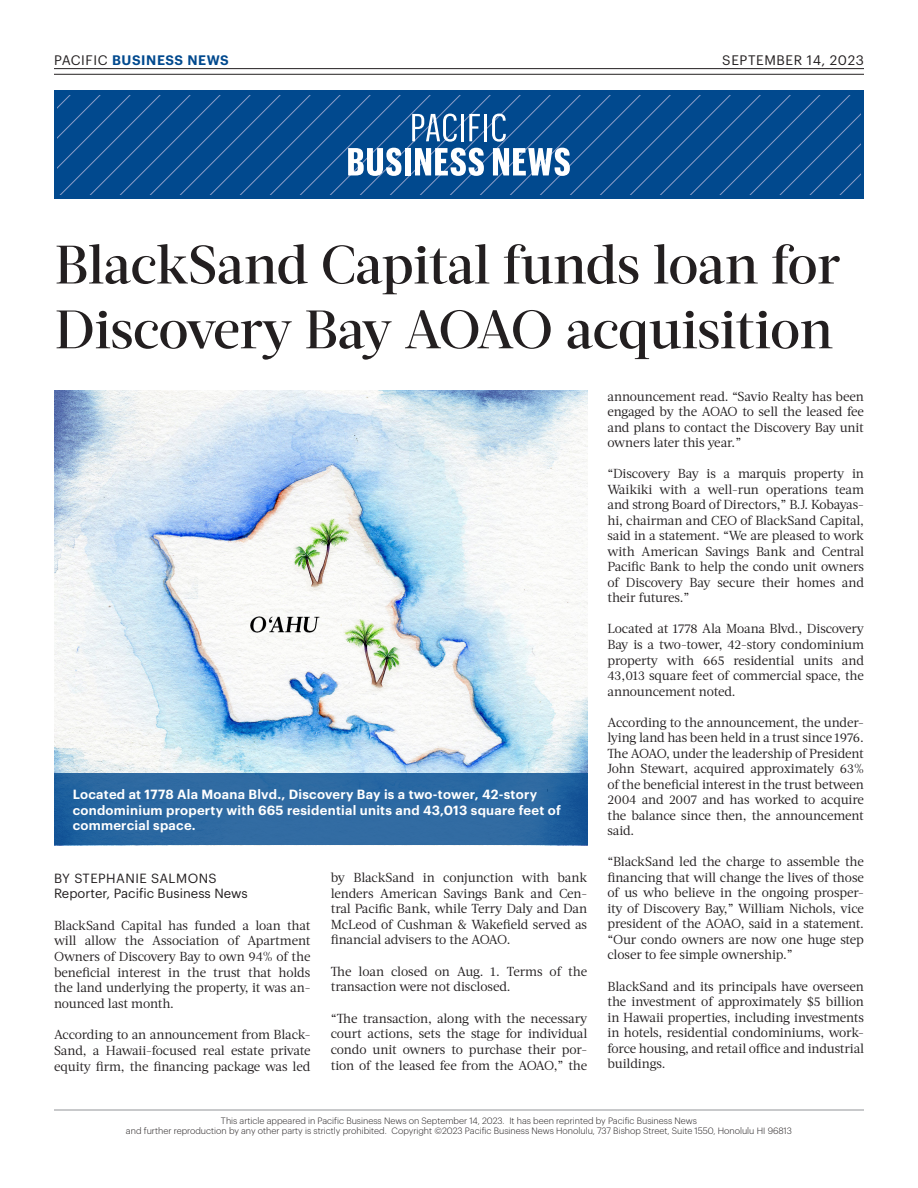
<style>
.page{position:relative;width:918px;height:1188px;background:#fff}
.page>*{position:absolute;margin:0;border:0;box-sizing:border-box;transform-origin:0 0}
.t1{font:500 54px/64.8px "Acta Headline";letter-spacing:-.015em;color:#231f20}
.t2{font:600 13.5px "Graphik";letter-spacing:.04em;color:#01498e}
.t3{font:13.5px "Graphik";letter-spacing:.045em;color:#231f20}
.t4{font:13.05px/15.6px "Acta";letter-spacing:-.01em;color:#231f20;text-align:justify}
.t5{font:600 13.05px/15.6px "Graphik";letter-spacing:.02em;color:#fff}
.t6{font:13.05px "Graphik";color:#231f20}
.t7{font:13.05px "Graphik";letter-spacing:.035em;color:#231f20}
.t8{font:300 9px "Graphik";color:#231f20}
.s1{font-weight:400;color:#231f20}
</style>
<div class="page">
<div style="left:54px;top:91px;width:810px;height:108px;background:#01498e"></div>
<svg style="left:57px;top:95px;width:42px;height:99px"></svg>
<svg style="left:99px;top:95px;width:762px;height:99px"></svg>
<hr style="left:54px;top:1110px;width:810px;height:1px;background:#939598">
<hr style="left:54px;top:68px;width:810px;height:1px;background:#231f20">
<hr style="left:54px;top:74px;width:810px;height:1px;background:#231f20">
<svg style="left:412px;top:114px;width:45px;height:28px"></svg>
<hr style="left:461px;top:114px;width:3px;height:27px;background:#fff">
<svg style="left:469px;top:114px;width:11px;height:27px"></svg>
<hr style="left:484px;top:114px;width:3px;height:27px;background:#fff">
<svg style="left:492px;top:114px;width:14px;height:28px"></svg>
<svg style="left:348px;top:148px;width:53px;height:28px"></svg>
<div style="left:405px;top:148px;width:6px;height:27px;background:#fff"></div>
<svg style="left:415px;top:148px;width:69px;height:28px"></svg>
<svg style="left:493px;top:148px;width:77px;height:28px"></svg>
<img style="left:54px;top:391px;width:533px;height:383px">
<svg style="left:54px;top:774px;width:533px;height:71px;background:#2b67a0"></svg>
<p class="t2" style="left:54px;top:50px;width:176px"><span class="s1">PACIFIC</span> BUSINESS NEWS</p>
<p class="t3" style="left:722px;top:50px;width:143px">SEPTEMBER 14, 2023</p>
<p class="t1" style="left:55px;top:233px;width:787px">BlackSand Capital funds loan for<br>Discovery Bay AOAO acquisition</p>
<p class="t5" style="left:73px;top:785px;width:490px">Located at 1778 Ala Moana Blvd., Discovery Bay is a two-tower, 42-story condominium property with 665 residential units and 43,013 square feet of commercial space.</p>
<p class="t7" style="left:54px;top:868px;width:164px">BY STEPHANIE SALMONS</p>
<p class="t6" style="left:54px;top:884px;width:195px">Reporter, Pacific Business News</p>
<p class="t4" style="left:54px;top:918px;width:258px">BlackSand Capital has funded a loan that will allow the Association of Apartment Owners of Discovery Bay to own 94% of the beneficial interest in the trust that holds the land underlying the property, it was an&shy;nounced last month.</p>
<p class="t4" style="left:54px;top:1027px;width:258px">According to an announcement from Black-Sand, a Hawaii-focused real estate private equity firm, the financing package was led</p>
<p class="t4" style="left:331px;top:870px;width:258px">by BlackSand in conjunction with bank lenders American Savings Bank and Cen&shy;tral Pacific Bank, while Terry Daly and Dan McLeod of Cushman &amp; Wakefield served as financial advisers to the AOAO.</p>
<p class="t4" style="left:331px;top:964px;width:258px">The loan closed on Aug. 1. Terms of the transaction were not disclosed.</p>
<p class="t4" style="left:331px;top:1011px;width:258px">“The transaction, along with the necessary court actions, sets the stage for individual condo unit owners to purchase their por&shy;tion of the leased fee from the AOAO,” the</p>
<p class="t4" style="left:608px;top:388px;width:258px">announcement read. “Savio Realty has been engaged by the AOAO to sell the leased fee and plans to contact the Discovery Bay unit owners later this year.”</p>
<p class="t4" style="left:608px;top:466px;width:258px">“Discovery Bay is a marquis property in Waikiki with a well-run operations team and strong Board of Directors,” B.J. Kobayas&shy;hi, chairman and CEO of BlackSand Capital, said in a statement. “We are pleased to work with American Savings Bank and Central Pacific Bank to help the condo unit owners of Discovery Bay secure their homes and their futures.”</p>
<p class="t4" style="left:608px;top:621px;width:258px">Located at 1778 Ala Moana Blvd., Discovery Bay is a two-tower, 42-story condominium property with 665 residential units and 43,013 square feet of commercial space, the announcement noted.</p>
<p class="t4" style="left:608px;top:714px;width:258px">According to the announcement, the under&shy;lying land has been held in a trust since 1976.<br>The AOAO, under the leadership of President John Stewart, acquired approximately 63% of the beneficial interest in the trust between 2004 and 2007 and has worked to acquire the balance since then, the announcement said.</p>
<p class="t4" style="left:608px;top:854px;width:258px">“BlackSand led the charge to assemble the financing that will change the lives of those of us who believe in the ongoing prosper&shy;ity of Discovery Bay,” William Nichols, vice president of the AOAO, said in a statement. “Our condo owners are now one huge step closer to fee simple ownership.”</p>
<p class="t4" style="left:608px;top:978px;width:258px">BlackSand and its principals have overseen the investment of approximately $5 billion in Hawaii properties, including investments in hotels, residential condominiums, work&shy;force housing, and retail office and industrial buildings.</p>
<p class="t8" style="left:221px;top:1114px;width:478px">This article appeared in Pacific Business News on September 14, 2023. It has been reprinted by Pacific Business News</p>
<p class="t8" style="left:126px;top:1124px;width:668px">and further reproduction by any other party is strictly prohibited. Copyright ©2023 Pacific Business News Honolulu, 737 Bishop Street, Suite 1550, Honolulu HI 96813</p>
</div>
